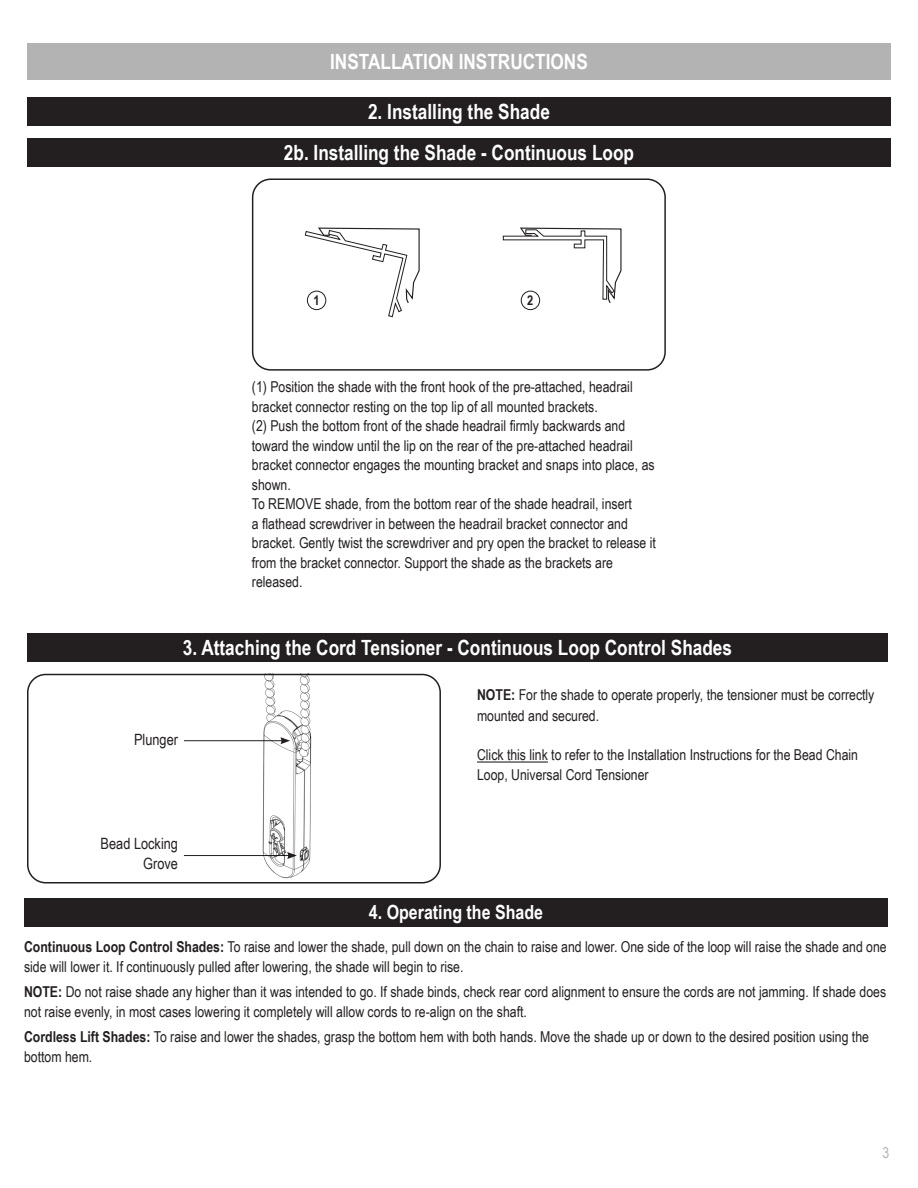
<style>
.page{position:relative;width:918px;height:1188px;background:#fff}
.page>*{position:absolute;margin:0;border:0;box-sizing:border-box;transform-origin:0 0}
.t1{font:700 21px "Arial Narrow";color:#fff}
.t2{font:700 19.5px "Arial Narrow";color:#fff}
.t3{font:15.6px/19.5px "Arial Narrow";color:#231f20;text-align:right}
.body_10light{font:15px/19.5px "Arial Narrow";color:#231f20}
.t4{font:15px "Arial Narrow";color:#b3b3b3}
.t5{font:700 13.5px "Arial Narrow";color:#231f20}
.s1{font-weight:700}
</style>
<div class="page">
<div style="left:27px;top:97px;width:864px;height:29px;background:#231f20"></div>
<div style="left:27px;top:633px;width:861px;height:29px;background:#231f20"></div>
<div style="left:27px;top:138px;width:864px;height:28px;background:#231f20"></div>
<div style="left:27px;top:43px;width:864px;height:36px;background:#b3b3b3"></div>
<div style="left:27px;top:674px;width:414px;height:210px;border:2px solid #231f20;border-radius:18px"></div>
<div style="left:252px;top:178px;width:414px;height:193px;border:2px solid #231f20;border-radius:18px"></div>
<hr style="left:477px;top:761px;width:71px;height:2px;background:#231f20">
<svg style="left:305px;top:227px;width:115px;height:90px"></svg>
<svg style="left:503px;top:227px;width:119px;height:76px"></svg>
<div style="left:505px;top:259px;width:70px;height:64px;background:#fff"></div>
<div style="left:291px;top:259px;width:70px;height:64px;background:#fff"></div>
<div style="left:307px;top:291px;width:19px;height:19px;border:1px solid #231f20;border-radius:50%"></div>
<div style="left:521px;top:291px;width:19px;height:19px;border:1px solid #231f20;border-radius:50%"></div>
<div style="left:24px;top:898px;width:864px;height:28px;background:#231f20"></div>
<hr style="left:184px;top:740px;width:99px;height:1px;background:#231f20">
<hr style="left:184px;top:855px;width:105px;height:1px;background:#231f20">
<img style="left:247px;top:674px;width:74px;height:208px">
<p class="t1" style="left:330px;top:46px;width:259px">INSTALLATION INSTRUCTIONS</p>
<p class="t1" style="left:368px;top:96px;width:183px">2. Installing the Shade</p>
<p class="t1" style="left:284px;top:136px;width:352px">2b. Installing the Shade - Continuous Loop</p>
<p class="t5" style="left:313px;top:290px;width:8px">1</p>
<p class="t5" style="left:527px;top:290px;width:8px">2</p>
<p class="body_10light" style="left:252px;top:377px;width:382px">(1) Position the shade with the front hook of the pre-attached, headrail bracket connector resting on the top lip of all mounted brackets.</p>
<p class="body_10light" style="left:252px;top:416px;width:404px">(2) Push the bottom front of the shade headrail firmly backwards and toward the window until the lip on the rear of the pre-attached headrail bracket connector engages the mounting bracket and snaps into place, as shown.</p>
<p class="body_10light" style="left:252px;top:494px;width:406px">To REMOVE shade, from the bottom rear of the shade headrail, insert<br>a flathead screwdriver in between the headrail bracket connector and bracket. Gently twist the screwdriver and pry open the bracket to release it from the bracket connector. Support the shade as the brackets are released.</p>
<p class="t1" style="left:183px;top:632px;width:551px">3. Attaching the Cord Tensioner - Continuous Loop Control Shades</p>
<p class="t3" style="left:134px;top:729px;width:46px">Plunger</p>
<p class="t3" style="left:101px;top:834px;width:79px">Bead Locking<br>Grove</p>
<p class="body_10light" style="left:477px;top:683px;width:399px;line-height:21px"><span class="s1">NOTE:</span> For the shade to operate properly, the tensioner must be correctly mounted and secured.</p>
<p class="body_10light" style="left:477px;top:745px;width:383px">Click this link to refer to the Installation Instructions for the Bead Chain<br>Loop, Universal Cord Tensioner</p>
<p class="t2" style="left:369px;top:898px;width:176px">4. Operating the Shade</p>
<p class="body_10light" style="left:24px;top:937px;width:864px"><span class="s1">Continuous Loop Control Shades:</span> To raise and lower the shade, pull down on the chain to raise and lower. One side of the loop will raise the shade and one side will lower it. If continuously pulled after lowering, the shade will begin to rise.</p>
<p class="body_10light" style="left:24px;top:982px;width:864px"><span class="s1">NOTE:</span> Do not raise shade any higher than it was intended to go. If shade binds, check rear cord alignment to ensure the cords are not jamming. If shade does not raise evenly, in most cases lowering it completely will allow cords to re-align on the shaft.</p>
<p class="body_10light" style="left:24px;top:1027px;width:847px"><span class="s1">Cordless Lift Shades:</span> To raise and lower the shades, grasp the bottom hem with both hands. Move the shade up or down to the desired position using the bottom hem.</p>
<p class="t4" style="left:882px;top:1142px;width:8px">3</p>
</div>
